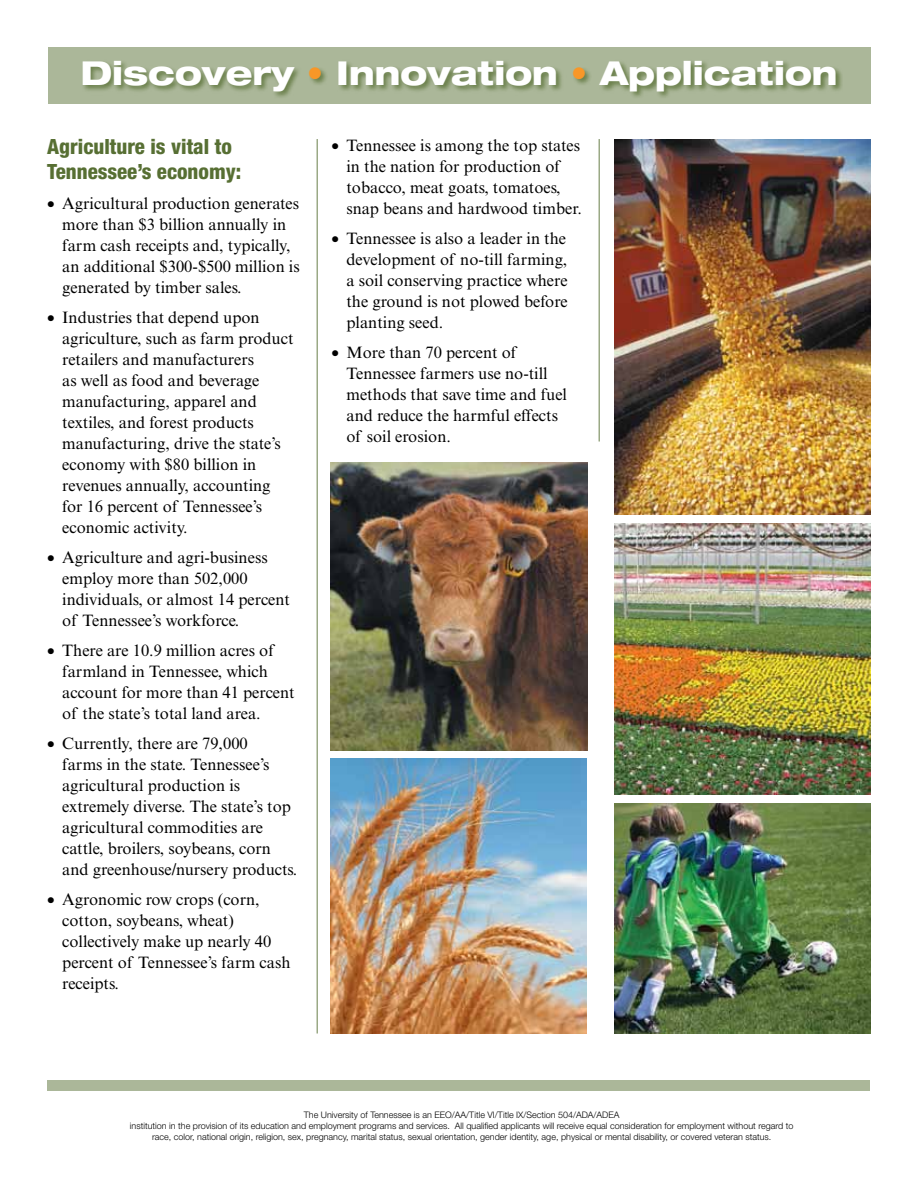
<style>
.page{position:relative;width:918px;height:1188px;background:#fff}
.page>*{position:absolute;margin:0;border:0;box-sizing:border-box;transform-origin:0 0}
.t1{font:800 expanded 33px "Helvetica Neue LT Std";color:#fff}
.t2{font:800 condensed 21px/25.2px "Helvetica Neue LT Std";color:#576f33}
.t3{font:16.5px/21px "Times New Roman MT Std";color:#000}
.t4{font:300 9px/10.8px "Helvetica Neue LT Std";color:#000;text-align:center}
.s1{color:#f89728}
</style>
<div class="page">
<img style="left:331px;top:759px;width:256px;height:275px">
<img style="left:331px;top:463px;width:256px;height:287px">
<img style="left:614px;top:804px;width:257px;height:229px">
<div style="left:48px;top:47px;width:823px;height:56px;background:#abb799"></div>
<div style="left:81px;top:60px;width:762px;height:39px;background:#576f33;opacity:.75"></div>
<img style="left:614px;top:139px;width:257px;height:375px">
<img style="left:614px;top:524px;width:257px;height:271px">
<div style="left:47px;top:1080px;width:823px;height:11px;background:#abb799"></div>
<hr style="left:316px;top:139px;width:2px;height:895px;background:#9aa985">
<hr style="left:598px;top:139px;width:2px;height:303px;background:#9aa985">
<h1 class="t1" style="left:80px;top:52px;width:759px">Discovery <span class="s1">•</span> Innovation <span class="s1">•</span> Application</h1>
<p class="t2" style="left:47px;top:134px;width:196px">Agriculture is vital to<br>Tennessee’s economy:</p>
<p class="t3" style="left:62px;top:193px;width:239px;text-indent:-15px">• Agricultural production generates more than $3 billion annually in farm cash receipts and, typically, an additional $300-$500 million is generated by timber sales.</p>
<p class="t3" style="left:62px;top:307px;width:233px;text-indent:-15px">• Industries that depend upon agriculture, such as farm product retailers and manufacturers<br>as well as food and beverage manufacturing, apparel and textiles, and forest products manufacturing, drive the state’s economy with $80 billion in revenues annually, accounting for 16 percent of Tennessee’s economic activity.</p>
<p class="t3" style="left:62px;top:547px;width:229px;text-indent:-15px">• Agriculture and agri-business employ more than 502,000 individuals, or almost 14 percent of Tennessee’s workforce.</p>
<p class="t3" style="left:62px;top:640px;width:234px;text-indent:-15px">• There are 10.9 million acres of farmland in Tennessee, which account for more than 41 percent of the state’s total land area.</p>
<p class="t3" style="left:62px;top:733px;width:237px;text-indent:-15px">• Currently, there are 79,000<br>farms in the state. Tennessee’s agricultural production is extremely diverse. The state’s top agricultural commodities are cattle, broilers, soybeans, corn and greenhouse/nursery products.</p>
<p class="t3" style="left:62px;top:889px;width:230px;text-indent:-15px">• Agronomic row crops (corn, cotton, soybeans, wheat) collectively make up nearly 40 percent of Tennessee’s farm cash receipts.</p>
<p class="t3" style="left:346px;top:135px;width:237px;text-indent:-15px">• Tennessee is among the top states in the nation for production of tobacco, meat goats, tomatoes, snap beans and hardwood timber.</p>
<p class="t3" style="left:346px;top:228px;width:223px;text-align:justify;text-indent:-15px">• Tennessee is also a leader in the development of no-till farming, a soil conserving practice where the ground is not plowed before planting seed.</p>
<p class="t3" style="left:346px;top:342px;width:222px;text-indent:-15px">• More than 70 percent of<br>Tennessee farmers use no-till methods that save time and fuel and reduce the harmful effects of soil erosion.</p>
<p class="t4" style="left:130px;top:1109px;width:665px">The University of Tennessee is an EEO/AA/Title VI/Title IX/Section 504/ADA/ADEA<br>institution in the provision of its education and employment programs and services. All qualified applicants will receive equal consideration for employment without regard to race, color, national origin, religion, sex, pregnancy, marital status, sexual orientation, gender identity, age, physical or mental disability, or covered veteran status.</p>
</div>
